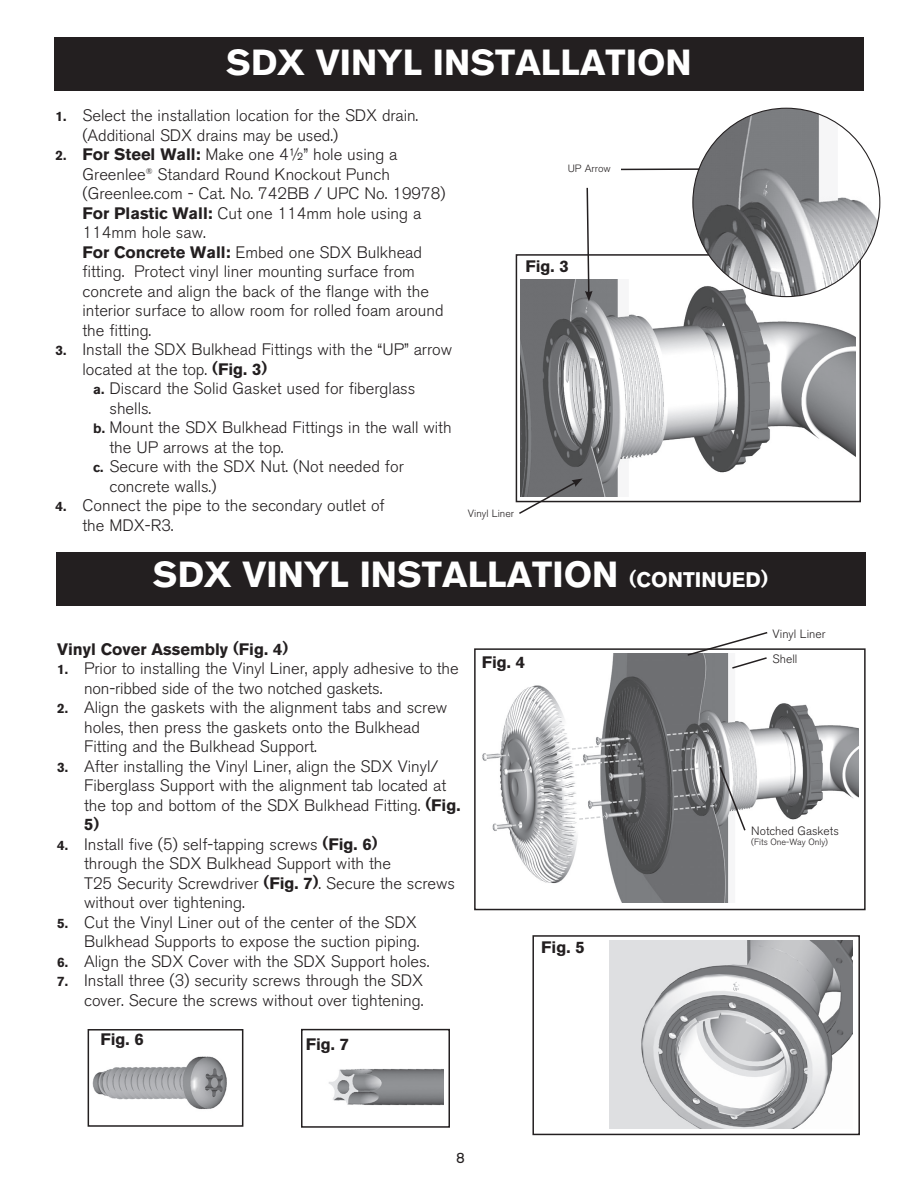
<style>
.page{position:relative;width:918px;height:1188px;background:#fff}
.page>*{position:absolute;margin:0;border:0;box-sizing:border-box;transform-origin:0 0}
.t1{font:700 36px "Akzidenz Grotesk BE";color:#fff}
.t2{font:300 16.5px/19.5px "Akzidenz Grotesk BE";color:#231f20}
.t3{font:700 16.5px "Akzidenz Grotesk BE";color:#231f20}
.t4{font:15px "Akzidenz Grotesk BE";color:#231f20}
.t5{font:300 12px/24.6px "Akzidenz Grotesk BE";color:#231f20}
.t6{font:300 10.5px "Akzidenz Grotesk BE";color:#231f20}
.t7{font:300 9px "Akzidenz Grotesk BE";color:#231f20}
.s1{font-weight:700;font-size:13.5px}
.s2{font-weight:700}
.s3{font-size:21px}
</style>
<div class="page">
<div style="left:54px;top:37px;width:810px;height:54px;background:#231f20"></div>
<div style="left:516px;top:254px;width:345px;height:248px;border:2px solid #231f20"></div>
<img style="left:521px;top:279px;width:335px;height:217px">
<svg style="left:585px;top:187px;width:8px;height:114px"></svg>
<img style="left:693px;top:108px;width:187px;height:189px">
<hr style="left:621px;top:168px;width:78px;height:2px;background:#231f20">
<svg style="left:517px;top:479px;width:66px;height:35px"></svg>
<div style="left:56px;top:552px;width:810px;height:54px;background:#231f20"></div>
<img style="left:92px;top:1056px;width:135px;height:53px">
<div style="left:88px;top:1029px;width:155px;height:98px;border:2px solid #231f20"></div>
<div style="left:301px;top:1029px;width:149px;height:99px;border:2px solid #231f20"></div>
<img style="left:329px;top:1068px;width:115px;height:38px">
<div style="left:474px;top:648px;width:392px;height:262px;border:2px solid #231f20"></div>
<img style="left:482px;top:654px;width:376px;height:248px">
<svg style="left:686px;top:632px;width:83px;height:38px"></svg>
<svg style="left:501px;top:729px;width:246px;height:103px"></svg>
<img style="left:610px;top:941px;width:243px;height:187px">
<div style="left:532px;top:935px;width:328px;height:200px;border:2px solid #231f20"></div>
<h1 class="t1" style="left:226px;top:42px;width:467px">SDX VINYL INSTALLATION</h1>
<p class="t2" style="left:82px;top:106px;width:337px;text-indent:-27px"><span class="s1">1.</span> Select the installation location for the SDX drain. (Additional SDX drains may be used.)</p>
<p class="t2" style="left:82px;top:145px;width:365px;text-indent:-27px"><span class="s1">2.</span> <span class="s2">For Steel Wall:</span> Make one 4½” hole using a Greenlee<sup>®</sup> Standard Round Knockout Punch (Greenlee.com - Cat. No. 742BB / UPC No. 19978)<br><span class="s2">For Plastic Wall:</span> Cut one 114mm hole using a 114mm hole saw.<br><span class="s2">For Concrete Wall:</span> Embed one SDX Bulkhead fitting. Protect vinyl liner mounting surface from concrete and align the back of the flange with the interior surface to allow room for rolled foam around the fitting.</p>
<p class="t2" style="left:56px;top:340px;width:398px"><span class="s1">3.</span> Install the SDX Bulkhead Fittings with the “UP” arrow</p>
<p class="t2" style="left:82px;top:360px;width:186px">located at the top. <span class="s2">(Fig. 3)</span></p>
<p class="t2" style="left:93px;top:379px;width:324px"><span class="s1">a.</span> Discard the Solid Gasket used for fiberglass</p>
<p class="t2" style="left:109px;top:399px;width:43px">shells.</p>
<p class="t2" style="left:93px;top:418px;width:360px"><span class="s1">b.</span> Mount the SDX Bulkhead Fittings in the wall with</p>
<p class="t2" style="left:110px;top:438px;width:176px">the UP arrows at the top.</p>
<p class="t2" style="left:93px;top:457px;width:312px"><span class="s1">c.</span> Secure with the SDX Nut. (Not needed for</p>
<p class="t2" style="left:109px;top:477px;width:109px">concrete walls.)</p>
<p class="t2" style="left:82px;top:496px;width:304px;text-indent:-27px"><span class="s1">4.</span> Connect the pipe to the secondary outlet of the MDX-R3.</p>
<h1 class="t1" style="left:153px;top:554px;width:617px">SDX VINYL INSTALLATION <span class="s3">(CONTINUED)</span></h1>
<p class="t6" style="left:568px;top:163px;width:44px">UP Arrow</p>
<p class="t3" style="left:526px;top:256px;width:45px">Fig. 3</p>
<p class="t6" style="left:468px;top:508px;width:48px">Vinyl Liner</p>
<p class="t3" style="left:57px;top:639px;width:233px">Vinyl Cover Assembly (Fig. 4)</p>
<p class="t2" style="left:84px;top:659px;width:376px;text-indent:-27px"><span class="s1">1.</span> Prior to installing the Vinyl Liner, apply adhesive to the non-ribbed side of the two notched gaskets.</p>
<p class="t2" style="left:84px;top:698px;width:365px;text-indent:-27px"><span class="s1">2.</span> Align the gaskets with the alignment tabs and screw holes, then press the gaskets onto the Bulkhead<br>Fitting and the Bulkhead Support.</p>
<p class="t2" style="left:84px;top:757px;width:378px;text-indent:-27px"><span class="s1">3.</span> After installing the Vinyl Liner, align the SDX Vinyl/ Fiberglass Support with the alignment tab located at the top and bottom of the SDX Bulkhead Fitting. <span class="s2">(Fig.<br>5)</span></p>
<p class="t2" style="left:84px;top:835px;width:373px;text-indent:-27px"><span class="s1">4.</span> Install five (5) self-tapping screws <span class="s2">(Fig. 6)<br></span>through the SDX Bulkhead Support with the<br>T25 Security Screwdriver <span class="s2">(Fig. 7)</span>. Secure the screws without over tightening.</p>
<p class="t2" style="left:57px;top:913px;width:364px;text-align:right"><span class="s1">5.</span> Cut the Vinyl Liner out of the center of the SDX<br>Bulkhead Supports to expose the suction piping.</p>
<p class="t2" style="left:57px;top:952px;width:374px"><span class="s1">6.</span> Align the SDX Cover with the SDX Support holes.</p>
<p class="t2" style="left:57px;top:971px;width:368px;text-align:right"><span class="s1">7.</span> Install three (3) security screws through the SDX cover. Secure the screws without over tightening.</p>
<p class="t3" style="left:100px;top:1030px;width:45px">Fig. 6</p>
<p class="t3" style="left:306px;top:1035px;width:45px">Fig. 7</p>
<p class="t3" style="left:482px;top:652px;width:45px">Fig. 4</p>
<p class="t3" style="left:541px;top:937px;width:45px">Fig. 5</p>
<p class="t4" style="left:456px;top:1149px;width:10px">8</p>
<p class="t5" style="left:773px;top:622px;width:54px">Vinyl Liner<br>Shell</p>
<p class="t5" style="left:751px;top:819px;width:89px">Notched Gaskets</p>
<p class="t7" style="left:751px;top:836px;width:78px">(Fits One-Way Only)</p>
</div>
